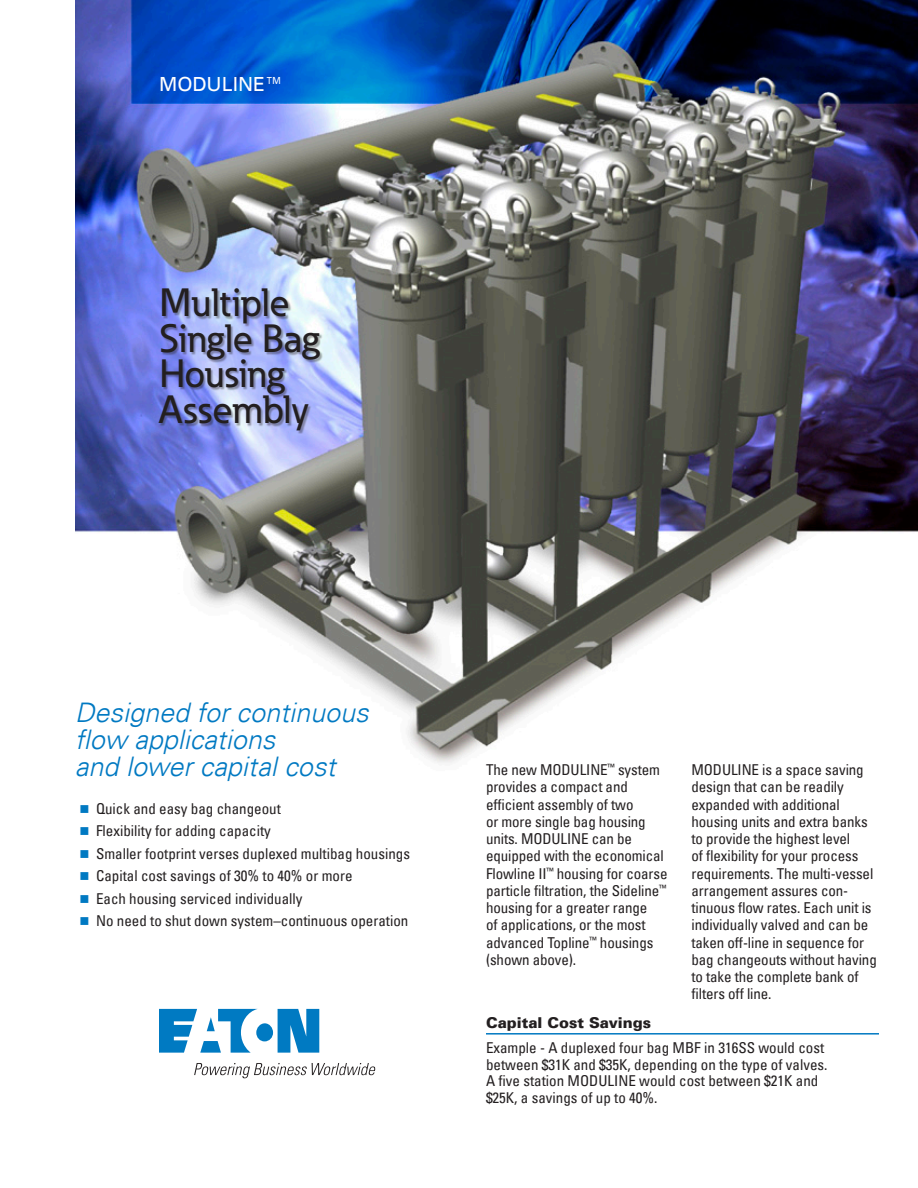
<style>
.page{position:relative;width:918px;height:1188px;background:#fff}
.page>*{position:absolute;margin:0;border:0;box-sizing:border-box;transform-origin:0 0}
.Eaton_Head{font:500 39px/35.5px "Eaton";color:#231f20}
.left_side{font:italic 300 27px/27px "Univers LT";color:#0079c2}
.Banner{font:19.5px "Univers LT";color:#fff}
.Body{font:condensed 15px/17.2px "Univers LT";letter-spacing:-.005em;color:#231f20}
.Bullet_copy{font:condensed 15px "Univers LT";color:#231f20}
.CaptionHead{font:900 15px "Univers LT";color:#231f20}
</style>
<div class="page">
<img style="left:75px;top:0;width:843px;height:763px">
<svg style="left:159px;top:1009px;width:160px;height:44px"></svg>
<svg style="left:194px;top:1063px;width:181px;height:15px"></svg>
<div style="left:160px;top:290px;width:163px;height:144px;background:#231f20;opacity:.38"></div>
<hr style="left:486px;top:1033px;width:393px;height:2px;background:#0079c2">
<p class="Banner" style="left:159px;top:72px;width:127px">MODULINE™</p>
<p class="Eaton_Head" style="left:159px;top:285px;width:162px">Multiple<br>Single Bag<br>Housing<br>Assembly</p>
<p class="left_side" style="left:75px;top:699px;width:295px">Designed for continuous flow applications<br>and lower capital cost</p>
<p class="Bullet_copy" style="left:96px;top:799px;width:186px">Quick and easy bag changeout</p>
<p class="Bullet_copy" style="left:96px;top:821px;width:176px">Flexibility for adding capacity</p>
<p class="Bullet_copy" style="left:96px;top:844px;width:316px">Smaller footprint verses duplexed multibag housings</p>
<p class="Bullet_copy" style="left:96px;top:866px;width:258px">Capital cost savings of 30% to 40% or more</p>
<p class="Bullet_copy" style="left:96px;top:889px;width:208px">Each housing serviced individually</p>
<p class="Bullet_copy" style="left:96px;top:911px;width:314px">No need to shut down system–continuous operation</p>
<p class="Body" style="left:486px;top:761px;width:183px">The new MODULINE<sup>™</sup> system provides a compact and<br>effi cient assembly of two<br>or more single bag housing units. MODULINE can be equipped with the economical<br>Flowline II<sup>™</sup> housing for coarse particle filtration, the Sideline<sup>™ </sup>housing for a greater range<br>of applications, or the most advanced Topline<sup>™</sup> housings (shown above).</p>
<p class="Body" style="left:692px;top:761px;width:187px">MODULINE is a space saving design that can be readily expanded with additional housing units and extra banks to provide the highest level<br>of flexibility for your process requirements. The multi-vessel arrangement assures con&shy;tinuous flow rates. Each unit is individually valved and can be taken off-line in sequence for bag changeouts without having to take the complete bank of filters off line.</p>
<p class="CaptionHead" style="left:486px;top:1013px;width:167px">Capital Cost Savings</p>
<p class="Body" style="left:486px;top:1040px;width:343px;line-height:16.5px">Example - A duplexed four bag MBF in 316SS would cost between $31K and $35K, depending on the type of valves.<br>A five station MODULINE would cost between $21K and $25K, a savings of up to 40%.</p>
</div>
